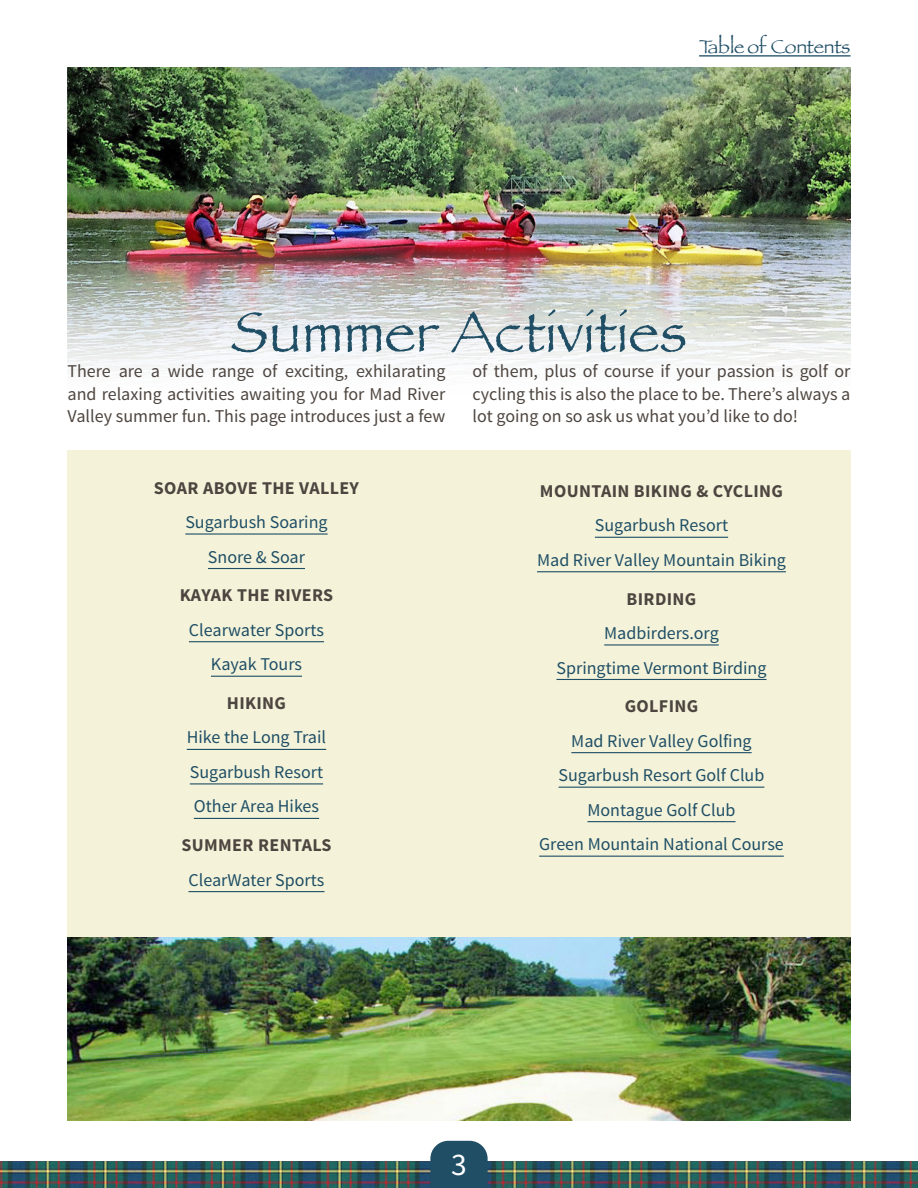
<style>
.page{position:relative;width:918px;height:1188px;background:#fff}
.page>*{position:absolute;margin:0;border:0;box-sizing:border-box;transform-origin:0 0}
.t1{font:58.5px "Papyrus";color:#1f4e65}
.t2{font:31.5px "Source Sans Pro";color:#fff}
.t3{font:19.5px "Papyrus";letter-spacing:-.01em;color:#1f4e65}
.t4{font:18px/34.5px "Source Sans Pro";color:#1f4e65;text-align:center}
.t5{font:18px/22.5px "Source Sans Pro";color:#4d453f;text-align:justify}
.t6{font:700 18px "Source Sans Pro";letter-spacing:.02em;color:#4d453f}
</style>
<div class="page">
<img style="left:68px;top:936px;width:782px;height:184px">
<img style="left:0;top:1161px;width:918px;height:27px">
<svg style="left:430px;top:1141px;width:58px;height:47px;background:#2b576d"></svg>
<div style="left:68px;top:450px;width:783px;height:486px;background:#f4f3da"></div>
<hr style="left:185px;top:533px;width:143px;height:2px;background:#1f4e65">
<hr style="left:208px;top:568px;width:97px;height:1px;background:#1f4e65">
<hr style="left:189px;top:641px;width:135px;height:1px;background:#1f4e65">
<hr style="left:211px;top:676px;width:91px;height:1px;background:#1f4e65">
<hr style="left:187px;top:749px;width:139px;height:1px;background:#1f4e65">
<hr style="left:190px;top:783px;width:133px;height:1px;background:#1f4e65">
<hr style="left:194px;top:818px;width:125px;height:1px;background:#1f4e65">
<hr style="left:188px;top:891px;width:137px;height:1px;background:#1f4e65">
<hr style="left:595px;top:537px;width:133px;height:1px;background:#1f4e65">
<hr style="left:537px;top:571px;width:249px;height:1px;background:#1f4e65">
<hr style="left:604px;top:644px;width:115px;height:2px;background:#1f4e65">
<hr style="left:556px;top:679px;width:211px;height:1px;background:#1f4e65">
<hr style="left:571px;top:752px;width:181px;height:1px;background:#1f4e65">
<hr style="left:559px;top:787px;width:205px;height:1px;background:#1f4e65">
<hr style="left:587px;top:821px;width:149px;height:1px;background:#1f4e65">
<hr style="left:539px;top:856px;width:245px;height:1px;background:#1f4e65">
<img style="left:68px;top:67px;width:783px;height:304px">
<hr style="left:699px;top:55px;width:152px;height:2px;background:#1f4e65">
<p class="t3" style="left:699px;top:34px;width:153px">Table of Contents</p>
<h1 class="t1" style="left:231px;top:296px;width:458px">Summer Activities</h1>
<p class="t5" style="left:68px;top:362px;width:380px">There are a wide range of exciting, exhilarating and relaxing activities awaiting you for Mad River Valley summer fun. This page introduces just a few</p>
<p class="t5" style="left:472px;top:362px;width:380px">of them, plus of course if your passion is golf or cycling this is also the place to be. There’s always a lot going on so ask us what you’d like to do!</p>
<p class="t6" style="left:154px;top:481px;width:207px">SOAR ABOVE THE VALLEY</p>
<p class="t4" style="left:185px;top:506px;width:144px">Sugarbush Soaring<br>Snore &amp; Soar</p>
<p class="t6" style="left:180px;top:588px;width:155px">KAYAK THE RIVERS</p>
<p class="t4" style="left:189px;top:614px;width:137px">Clearwater Sports<br>Kayak Tours</p>
<p class="t6" style="left:227px;top:696px;width:61px">HIKING</p>
<p class="t4" style="left:187px;top:722px;width:141px;text-align:left">Hike the Long Trail<br>Sugarbush Resort<br>Other Area Hikes</p>
<p class="t6" style="left:181px;top:838px;width:152px">SUMMER RENTALS</p>
<p class="t4" style="left:188px;top:864px;width:138px">ClearWater Sports</p>
<p class="t6" style="left:540px;top:484px;width:245px">MOUNTAIN BIKING &amp; CYCLING</p>
<p class="t4" style="left:537px;top:509px;width:250px">Sugarbush Resort<br>Mad River Valley Mountain Biking</p>
<p class="t6" style="left:627px;top:592px;width:71px">BIRDING</p>
<p class="t4" style="left:556px;top:617px;width:212px">Madbirders.org<br>Springtime Vermont Birding</p>
<p class="t6" style="left:625px;top:699px;width:75px">GOLFING</p>
<p class="t4" style="left:539px;top:725px;width:246px">Mad River Valley Golfing<br>Sugarbush Resort Golf Club<br>Montague Golf Club<br>Green Mountain National Course</p>
<h2 class="t2" style="left:451px;top:1152px;width:17px">3</h2>
</div>
